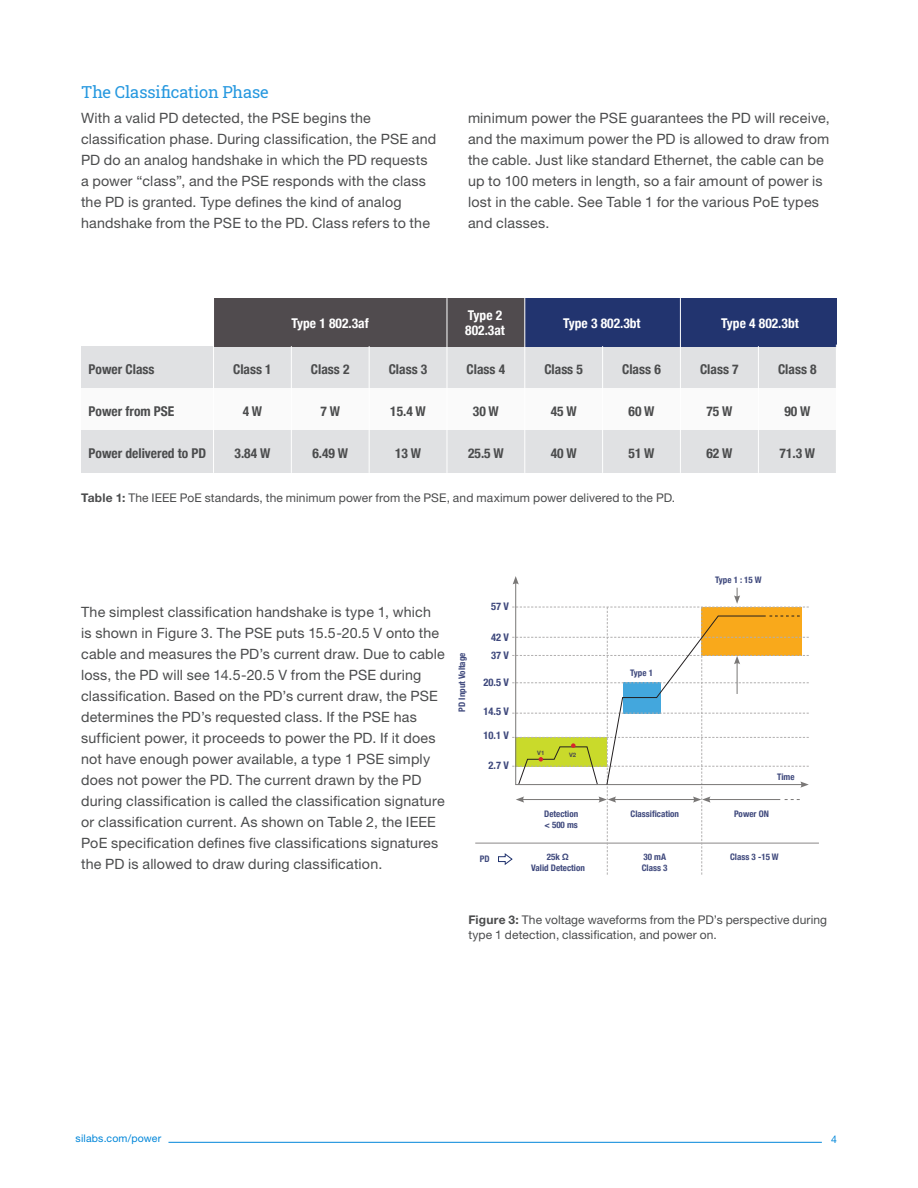
<style>
.page{position:relative;width:918px;height:1188px;background:#fff}
.page>*{position:absolute;margin:0;border:0;box-sizing:border-box;transform-origin:0 0}
.t1{font:16.5px "Roboto Slab";letter-spacing:-.005em;color:#2698df}
.t2{font:14.25px/21px "Helvetica Neue LT Std";letter-spacing:.015em;color:#4b4c4d}
.t3{font:700 condensed 13.5px "Helvetica Neue";color:#4b4c4d}
.t4{font:700 condensed 13.5px "Helvetica Neue";color:#fff}
.t5{font:12px/15.6px "Helvetica Neue LT Std";letter-spacing:.01em;color:#4b4c4d}
.t6{font:700 condensed 10.5px "Helvetica Neue";color:#3e487c}
.t7{font:10.5px "Helvetica Neue LT Std";letter-spacing:.02em;color:#0086d9}
.t8{font:700 condensed 9px "Helvetica Neue";color:#3e487c}
.t9{font:700 6px "Helvetica Neue";color:#4b4c4d}
.s1{font-weight:700}
</style>
<div class="page">
<hr style="left:168px;top:1142px;width:654px;height:1px;background:#0086d9">
<div style="left:81px;top:346px;width:755px;height:42px;background:#e0e1e3"></div>
<div style="left:81px;top:388px;width:755px;height:43px;background:#fafafa"></div>
<div style="left:81px;top:431px;width:755px;height:42px;background:#e0e1e3"></div>
<div style="left:447px;top:298px;width:77px;height:48px;background:#504b4e"></div>
<div style="left:214px;top:298px;width:233px;height:48px;background:#504b4e"></div>
<div style="left:680px;top:298px;width:156px;height:48px;background:#22346f"></div>
<div style="left:525px;top:298px;width:155px;height:48px;background:#22346f"></div>
<hr style="left:213px;top:298px;width:1px;height:175px;background:#fff">
<hr style="left:291px;top:346px;width:1px;height:127px;background:#fff">
<hr style="left:369px;top:346px;width:1px;height:127px;background:#fff">
<hr style="left:447px;top:298px;width:1px;height:175px;background:#fff">
<hr style="left:524px;top:298px;width:1px;height:175px;background:#fff">
<hr style="left:602px;top:346px;width:1px;height:127px;background:#fff">
<hr style="left:680px;top:298px;width:1px;height:175px;background:#fff">
<hr style="left:758px;top:346px;width:1px;height:127px;background:#fff">
<hr style="left:475px;top:842px;width:344px;height:2px;background:#b1afaf">
<svg style="left:498px;top:576px;width:311px;height:299px"></svg>
<p class="t1" style="left:81px;top:81px;width:189px">The Classification Phase</p>
<p class="t2" style="left:81px;top:108px;width:357px">With a valid PD detected, the PSE begins the classification phase. During classification, the PSE and PD do an analog handshake in which the PD requests a power “class”, and the PSE responds with the class the PD is granted. Type defines the kind of analog handshake from the PSE to the PD. Class refers to the</p>
<p class="t2" style="left:468px;top:108px;width:363px">minimum power the PSE guarantees the PD will receive, and the maximum power the PD is allowed to draw from the cable. Just like standard Ethernet, the cable can be up to 100 meters in length, so a fair amount of power is lost in the cable. See Table 1 for the various PoE types and classes.</p>
<p class="t4" style="left:468px;top:304px;width:36px">Type 2</p>
<p class="t4" style="left:465px;top:319px;width:41px">802.3at</p>
<p class="t4" style="left:291px;top:312px;width:79px">Type 1 802.3af</p>
<p class="t4" style="left:563px;top:312px;width:79px">Type 3 802.3bt</p>
<p class="t4" style="left:721px;top:312px;width:79px">Type 4 802.3bt</p>
<p class="t3" style="left:89px;top:358px;width:67px">Power Class</p>
<p class="t3" style="left:233px;top:358px;width:40px">Class 1</p>
<p class="t3" style="left:243px;top:400px;width:21px">4 W</p>
<p class="t3" style="left:235px;top:442px;width:37px">3.84 W</p>
<p class="t3" style="left:311px;top:358px;width:40px">Class 2</p>
<p class="t3" style="left:321px;top:400px;width:21px">7 W</p>
<p class="t3" style="left:312px;top:442px;width:37px">6.49 W</p>
<p class="t3" style="left:389px;top:358px;width:40px">Class 3</p>
<p class="t3" style="left:390px;top:400px;width:37px">15.4 W</p>
<p class="t3" style="left:395px;top:442px;width:27px">13 W</p>
<p class="t3" style="left:467px;top:358px;width:40px">Class 4</p>
<p class="t3" style="left:473px;top:400px;width:27px">30 W</p>
<p class="t3" style="left:468px;top:442px;width:37px">25.5 W</p>
<p class="t3" style="left:544px;top:358px;width:40px">Class 5</p>
<p class="t3" style="left:551px;top:400px;width:27px">45 W</p>
<p class="t3" style="left:551px;top:442px;width:27px">40 W</p>
<p class="t3" style="left:622px;top:358px;width:40px">Class 6</p>
<p class="t3" style="left:629px;top:400px;width:27px">60 W</p>
<p class="t3" style="left:629px;top:442px;width:27px">51 W</p>
<p class="t3" style="left:89px;top:400px;width:87px">Power from PSE</p>
<p class="t3" style="left:89px;top:442px;width:119px">Power delivered to PD</p>
<p class="t5" style="left:81px;top:489px;width:596px"><span class="s1">Table 1:</span> The IEEE PoE standards, the minimum power from the PSE, and maximum power delivered to the PD.</p>
<p class="t3" style="left:700px;top:358px;width:40px">Class 7</p>
<p class="t3" style="left:706px;top:400px;width:27px">75 W</p>
<p class="t3" style="left:706px;top:442px;width:27px">62 W</p>
<p class="t3" style="left:778px;top:358px;width:40px">Class 8</p>
<p class="t3" style="left:784px;top:400px;width:27px">90 W</p>
<p class="t3" style="left:780px;top:442px;width:37px">71.3 W</p>
<p class="t8" style="left:715px;top:573px;width:48px">Type 1 : 15 W</p>
<p class="t2" style="left:81px;top:601px;width:365px">The simplest classification handshake is type 1, which is shown in Figure 3. The PSE puts 15.5-20.5 V onto the cable and measures the PD’s current draw. Due to cable loss, the PD will see 14.5-20.5 V from the PSE during classification. Based on the PD’s current draw, the PSE determines the PD’s requested class. If the PSE has sufficient power, it proceeds to power the PD. If it does not have enough power available, a type 1 PSE simply does not power the PD. The current drawn by the PD during classification is called the classification signature or classification current. As shown on Table 2, the IEEE PoE specification defines five classifications signatures the PD is allowed to draw during classification.</p>
<p class="t8" style="left:455px;top:712px;width:60px;rotate:-90deg">PD Input Voltage</p>
<p class="t6" style="left:491px;top:598px;width:19px">57 V</p>
<p class="t6" style="left:491px;top:629px;width:19px">42 V</p>
<p class="t6" style="left:491px;top:646px;width:19px">37 V</p>
<p class="t6" style="left:484px;top:673px;width:27px">20.5 V</p>
<p class="t6" style="left:484px;top:702px;width:27px">14.5 V</p>
<p class="t6" style="left:484px;top:727px;width:27px">10.1 V</p>
<p class="t6" style="left:489px;top:757px;width:22px">2.7 V</p>
<p class="t8" style="left:480px;top:852px;width:11px">PD</p>
<p class="t9" style="left:537px;top:748px;width:9px">V1</p>
<p class="t9" style="left:569px;top:750px;width:9px">V2</p>
<p class="t8" style="left:630px;top:665px;width:24px">Type 1</p>
<p class="t8" style="left:777px;top:769px;width:19px">Time</p>
<p class="t8" style="left:544px;top:807px;width:35px">Detection</p>
<p class="t8" style="left:631px;top:807px;width:50px">Classification</p>
<p class="t8" style="left:734px;top:807px;width:36px">Power ON</p>
<p class="t8" style="left:544px;top:817px;width:35px">&lt; 500 ms</p>
<p class="t8" style="left:547px;top:850px;width:24px">25k Ω</p>
<p class="t8" style="left:531px;top:860px;width:55px">Valid Detection</p>
<p class="t8" style="left:730px;top:850px;width:50px">Class 3 -15 W</p>
<p class="t8" style="left:643px;top:850px;width:24px">30 mA</p>
<p class="t8" style="left:642px;top:860px;width:27px">Class 3</p>
<p class="t5" style="left:468px;top:912px;width:360px"><span class="s1">Figure 3:</span> The voltage waveforms from the PD’s perspective during type 1 detection, classification, and power on.</p>
<p class="t7" style="left:76px;top:1132px;width:87px">silabs.com/power</p>
<p class="t7" style="left:831px;top:1133px;width:7px">4</p>
</div>
